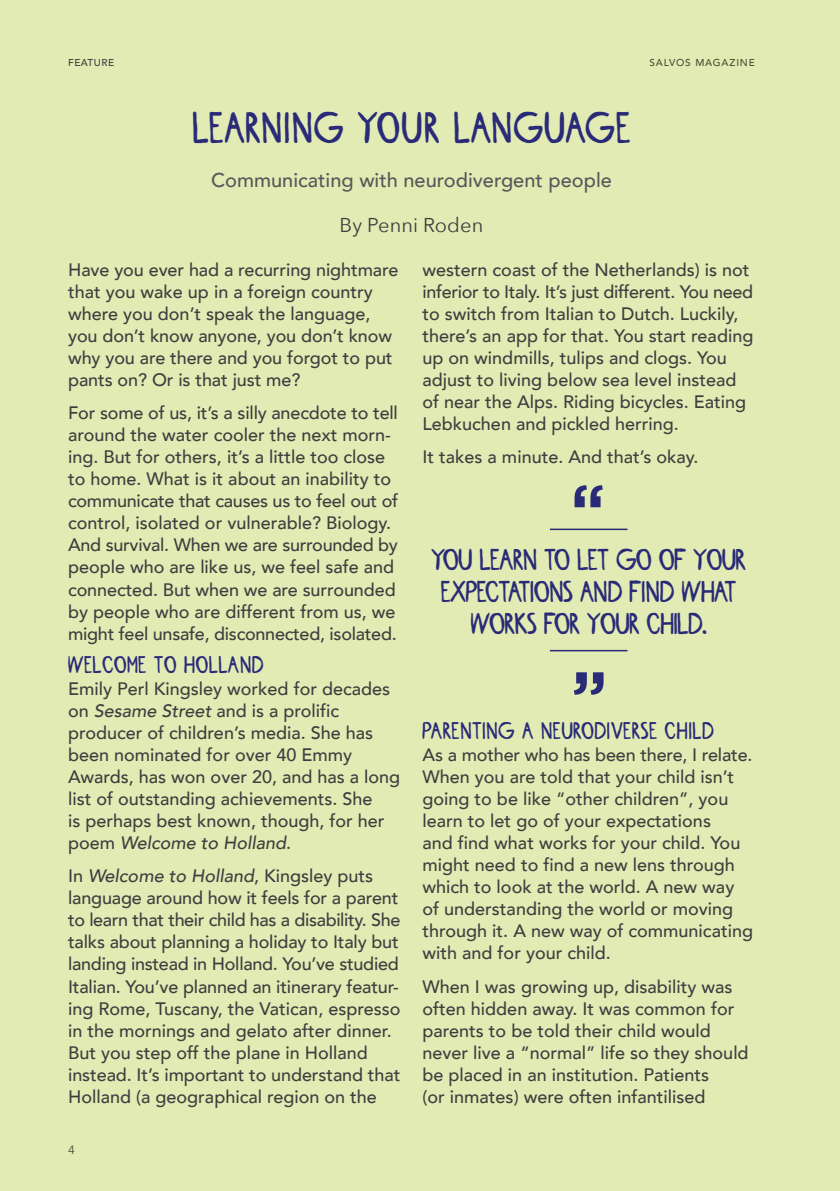
<style>
.page{position:relative;width:840px;height:1191px;background:#fff}
.page>*{position:absolute;margin:0;border:0;box-sizing:border-box;transform-origin:0 0}
.Salvos_Header{font:44px "Greta Grotesk";letter-spacing:.035em;color:#2a2b78}
.Pull_Quote_-_Grey{font:30px/32px "Greta Grotesk";color:#2a2b78;text-align:center}
.Intext_Subhead{font:24px "Greta Grotesk";letter-spacing:.04em;color:#2a2b78}
.Salvos_Subhead{font:500 20px "Avenir";color:#57585a}
.Salvos_By-Line{font:20px "Avenir Next";color:#3e3e3f}
.Salvos_Body{font:500 18px/22px "Avenir";color:#3e3e3f}
.t1{font:12px "Avenir";color:#4b4c4d}
.t2{font:500 10px "Avenir";letter-spacing:.08em;color:#4b4c4d}
.Page_name_-_Right{font:500 10px "Avenir";letter-spacing:.05em;color:#3e3e3f}
.s1{font-style:italic}
</style>
<div class="page">
<div style="left:0;top:0;width:839px;height:1191px;background:#e2ebb3"></div>
<svg style="left:573px;top:672px;width:30px;height:23px"></svg>
<hr style="left:549px;top:650px;width:78px;height:1px;background:#2a2b78">
<hr style="left:549px;top:528px;width:78px;height:2px;background:#2a2b78">
<svg style="left:574px;top:485px;width:28px;height:22px"></svg>
<p class="Page_name_-_Right" style="left:68px;top:54px;width:47px">FEATURE</p>
<p class="Salvos_Header" style="left:193px;top:108px;width:438px">LEARNING YOUR LANGUAGE</p>
<p class="Salvos_Subhead" style="left:211px;top:163px;width:402px">Communicating with neurodivergent people</p>
<p class="Salvos_By-Line" style="left:339px;top:208px;width:145px">By Penni Roden</p>
<p class="t2" style="left:649px;top:54px;width:107px">SALVOS MAGAZINE</p>
<p class="Salvos_Body" style="left:68px;top:257px;width:332px">Have you ever had a recurring nightmare that you wake up in a foreign country where you don’t speak the language, you don’t know anyone, you don’t know why you are there and you forgot to put pants on? Or is that just me?</p>
<p class="Salvos_Body" style="left:68px;top:401px;width:331px">For some of us, it’s a silly anecdote to tell around the water cooler the next morn&shy;ing. But for others, it’s a little too close to home. What is it about an inability to communicate that causes us to feel out of control, isolated or vulnerable? Biology.<br>And survival. When we are surrounded by people who are like us, we feel safe and connected. But when we are surrounded by people who are different from us, we might feel unsafe, disconnected, isolated.</p>
<p class="Intext_Subhead" style="left:68px;top:653px;width:196px">WELCOME TO HOLLAND</p>
<p class="Salvos_Body" style="left:68px;top:676px;width:333px">Emily Perl Kingsley worked for decades on <span class="s1">Sesame Street</span> and is a prolific producer of children’s media. She has been nominated for over 40 Emmy Awards, has won over 20, and has a long list of outstanding achievements. She<br>is perhaps best known, though, for her poem <span class="s1">Welcome to Holland</span>.</p>
<p class="Salvos_Body" style="left:68px;top:864px;width:333px">In <span class="s1">Welcome to Holland</span>, Kingsley puts language around how it feels for a parent to learn that their child has a disability. She talks about planning a holiday to Italy but landing instead in Holland. You’ve studied Italian. You’ve planned an itinerary featur&shy;ing Rome, Tuscany, the Vatican, espresso in the mornings and gelato after dinner.<br>But you step off the plane in Holland instead. It’s important to understand that Holland (a geographical region on the</p>
<p class="t1" style="left:68px;top:1142px;width:8px">4</p>
<p class="Salvos_Body" style="left:422px;top:257px;width:332px">western coast of the Netherlands) is not inferior to Italy. It’s just different. You need to switch from Italian to Dutch. Luckily, there’s an app for that. You start reading up on windmills, tulips and clogs. You adjust to living below sea level instead of near the Alps. Riding bicycles. Eating Lebkuchen and pickled herring.</p>
<p class="Salvos_Body" style="left:422px;top:445px;width:277px">It takes a minute. And that’s okay.</p>
<p class="Pull_Quote_-_Grey" style="left:431px;top:545px;width:315px">YOU LEARN TO LET GO OF YOUR<br>EXPECTATIONS AND FIND WHAT<br>WORKS FOR YOUR CHILD.</p>
<p class="Intext_Subhead" style="left:422px;top:719px;width:292px">PARENTING A NEURODIVERSE CHILD</p>
<p class="Salvos_Body" style="left:422px;top:742px;width:332px">As a mother who has been there, I relate.<br>When you are told that your child isn’t going to be like “other children”, you learn to let go of your expectations<br>and find what works for your child. You might need to find a new lens through which to look at the world. A new way of understanding the world or moving through it. A new way of communicating with and for your child.</p>
<p class="Salvos_Body" style="left:422px;top:974px;width:327px">When I was growing up, disability was often hidden away. It was common for parents to be told their child would never live a “normal” life so they should be placed in an institution. Patients<br>(or inmates) were often infantilised</p>
</div>
